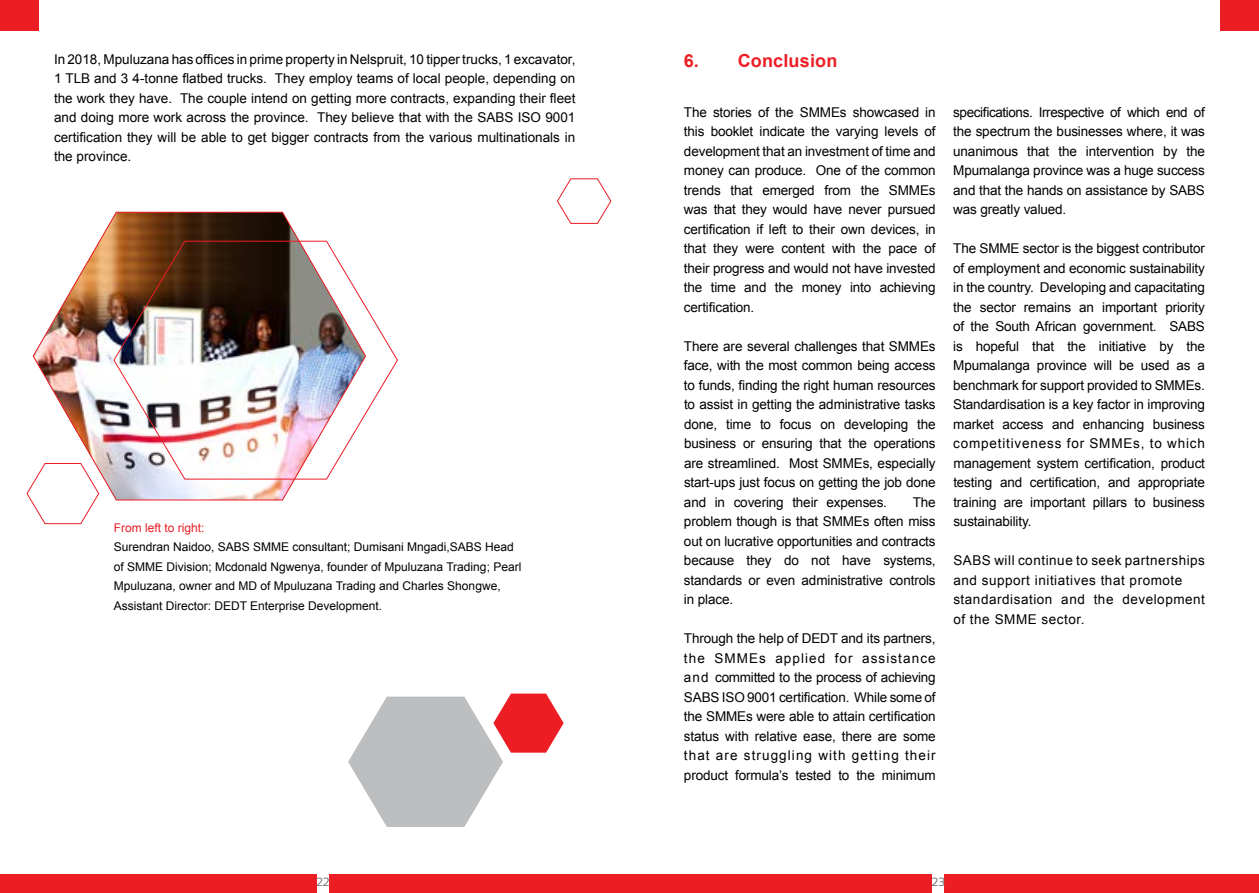
<style>
.page{position:relative;width:1259px;height:893px;background:#fff}
.page>*{position:absolute;margin:0;border:0;box-sizing:border-box;transform-origin:0 0}
.t1{font:700 18px "Arial";letter-spacing:.01em;color:#ed1d24}
.t2{font:13.5px/19.5px "Arial";letter-spacing:-.01em;color:#000;text-align:justify}
.t3{font:13.5px/19.5px "Arial";letter-spacing:.04em;color:#000}
.t4{font:12px/19.5px "Arial";color:#000}
.t5{font:12px "Arial";color:#ed1d24}
.t6{font:12px "Sansation";color:#797a7d}
</style>
<div class="page">
<div style="left:0;top:874px;width:1259px;height:19px;background:#ed1d24"></div>
<div style="left:932px;top:871px;width:12px;height:22px;background:#fff"></div>
<div style="left:0;top:0;width:39px;height:31px;background:#ed1d24"></div>
<div style="left:1220px;top:0;width:39px;height:31px;background:#ed1d24"></div>
<div style="left:317px;top:871px;width:11px;height:22px;background:#fff"></div>
<img style="left:33px;top:212px;width:294px;height:288px">
<svg style="left:557px;top:178px;width:54px;height:46px"></svg>
<svg style="left:27px;top:463px;width:72px;height:61px"></svg>
<img style="left:113px;top:241px;width:285px;height:239px">
<svg style="left:348px;top:694px;width:215px;height:133px"></svg>
<p class="t2" style="left:54px;top:49px;width:523px">In 2018, Mpuluzana has offices in prime property in Nelspruit, 10 tipper trucks, 1 excavator, 1 TLB and 3 4-tonne flatbed trucks. They employ teams of local people, depending on the work they have. The couple intend on getting more contracts, expanding their fleet and doing more work across the province. They believe that with the SABS ISO 9001 certification they will be able to get bigger contracts from the various multinationals in the province.</p>
<p class="t5" style="left:114px;top:519px;width:92px">From left to right:</p>
<p class="t4" style="left:114px;top:537px;width:409px">Surendran Naidoo, SABS SMME consultant; Dumisani Mngadi,SABS Head of SMME Division; Mcdonald Ngwenya, founder of Mpuluzana Trading; Pearl Mpuluzana, owner and MD of Mpuluzana Trading and Charles Shongwe, Assistant Director: DEDT Enterprise Development.</p>
<h1 class="t1" style="left:683px;top:49px;width:155px">6. Conclusion</h1>
<p class="t2" style="left:684px;top:103px;width:253px">The stories of the SMMEs showcased in this booklet indicate the varying levels of development that an investment of time and money can produce. One of the common trends that emerged from the SMMEs was that they would have never pursued certification if left to their own devices, in that they were content with the pace of their progress and would not have invested the time and the money into achieving certification.</p>
<p class="t2" style="left:684px;top:337px;width:253px">There are several challenges that SMMEs face, with the most common being access to funds, finding the right human resources to assist in getting the administrative tasks done, time to focus on developing the business or ensuring that the operations are streamlined. Most SMMEs, especially start-ups just focus on getting the job done and in covering their expenses.</p>
<p class="t2" style="left:684px;top:492px;width:253px;text-indent:229px">The problem though is that SMMEs often miss out on lucrative opportunities and contracts because they do not have systems, standards or even administrative controls in place.</p>
<p class="t2" style="left:684px;top:629px;width:253px">Through the help of DEDT and its partners, the SMMEs applied for assistance and committed to the process of achieving SABS ISO 9001 certification. While some of the SMMEs were able to attain certification status with relative ease, there are some that are struggling with getting their product formula’s tested to the minimum</p>
<p class="t2" style="left:953px;top:103px;width:253px">specifications. Irrespective of which end of the spectrum the businesses where, it was unanimous that the intervention by the Mpumalanga province was a huge success and that the hands on assistance by SABS was greatly valued.</p>
<p class="t2" style="left:953px;top:239px;width:253px">The SMME sector is the biggest contributor of employment and economic sustainability in the country. Developing and capacitating the sector remains an important priority of the South African government. SABS is hopeful that the initiative by the Mpumalanga province will be used as a benchmark for support provided to SMMEs.<br>Standardisation is a key factor in improving market access and enhancing business competitiveness for SMMEs, to which management system certification, product testing and certification, and appropriate training are important pillars to business sustainability.</p>
<p class="t3" style="left:953px;top:551px;width:253px">SABS will continue to seek partnerships and support initiatives that promote standardisation and the development of the SMME sector.</p>
<p class="t6" style="left:316px;top:875px;width:15px">22</p>
<p class="t6" style="left:931px;top:875px;width:15px">23</p>
</div>
